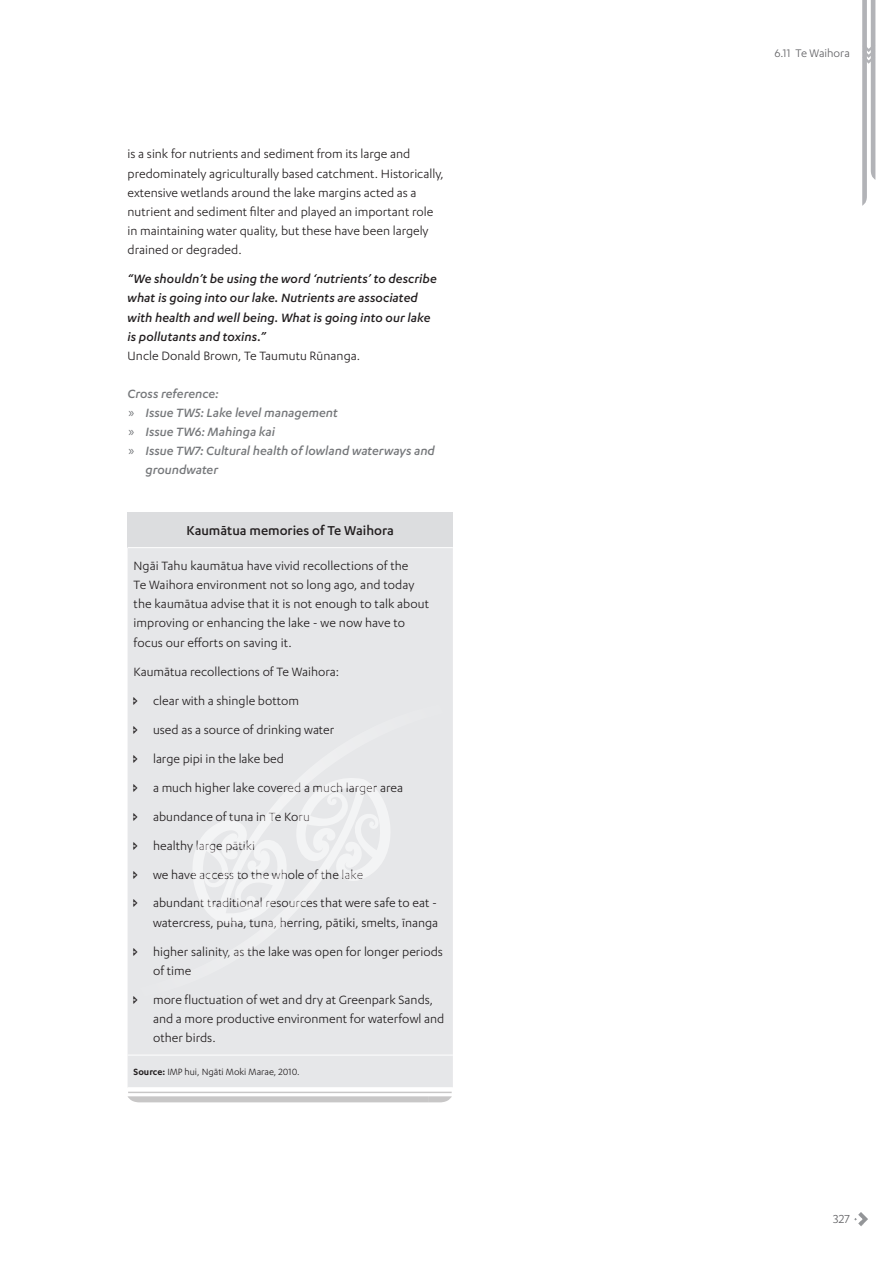
<style>
.page{position:relative;width:893px;height:1263px;background:#fff}
.page>*{position:absolute;margin:0;border:0;box-sizing:border-box;transform-origin:0 0}
.t1{font:500 15px "Karbon";color:#231f20}
.t2{font:13.95px/19.2px "Karbon";color:#231f20}
.t3{font:italic 500 13.95px/19.2px "Karbon";letter-spacing:.005em;color:#231f20}
.t4{font:italic 500 13.95px "Karbon";color:#76787b}
.t5{font:13.5px "Karbon";color:#636366}
.t6{font:12.75px "Karbon";color:#636366}
.t7{font:10.5px "Karbon";color:#231f20}
.s1{font-family:"Myriad Pro";font-weight:400;font-style:normal}
.s2{font-weight:600}
</style>
<div class="page">
<svg style="left:862px;top:0;width:13px;height:206px"></svg>
<svg style="left:854px;top:1212px;width:14px;height:14px"></svg>
<div style="left:128px;top:512px;width:325px;height:36px;background:#dcdddf"></div>
<div style="left:128px;top:548px;width:325px;height:539px;background:#e6e7e9"></div>
<svg style="left:128px;top:1091px;width:324px;height:1px"></svg>
<hr style="left:128px;top:1055px;width:325px;height:1px;background:#fff">
<hr style="left:128px;top:547px;width:325px;height:1px;background:#fff">
<svg style="left:128px;top:1096px;width:324px;height:6px;background:#cccbcb"></svg>
<hr style="left:128px;top:1092px;width:324px;height:1px;background:#231f20">
<div style="left:128px;top:770px;width:273px;height:230px;background:#e6e7e9"></div>
<svg style="left:182px;top:701px;width:271px;height:230px;fill:#e6e7e9"></svg>
<svg style="left:134px;top:696px;width:4px;height:9px"></svg>
<svg style="left:134px;top:725px;width:4px;height:9px"></svg>
<svg style="left:134px;top:754px;width:4px;height:9px"></svg>
<svg style="left:134px;top:783px;width:4px;height:8px"></svg>
<svg style="left:134px;top:812px;width:4px;height:8px"></svg>
<svg style="left:134px;top:841px;width:4px;height:8px"></svg>
<svg style="left:134px;top:870px;width:4px;height:8px"></svg>
<svg style="left:134px;top:899px;width:4px;height:8px"></svg>
<svg style="left:134px;top:947px;width:4px;height:9px"></svg>
<svg style="left:134px;top:996px;width:4px;height:8px"></svg>
<p class="t2" style="left:128px;top:144px;width:318px">is a sink for nutrients and sediment from its large and predominately agriculturally based catchment. Historically, extensive wetlands around the lake margins acted as a nutrient and sediment filter and played an important role in maintaining water quality, but these have been largely drained or degraded.</p>
<p class="t3" style="left:128px;top:269px;width:311px">“We shouldn’t be using the word ‘nutrients’ to describe what is going into our lake. Nutrients are associated with health and well being. What is going into our lake is pollutants and toxins.”</p>
<p class="t2" style="left:128px;top:346px;width:234px">Uncle Donald Brown, Te Taumutu Rūnanga.</p>
<p class="t4" style="left:128px;top:386px;width:93px">Cross reference:</p>
<p class="t4" style="left:129px;top:405px;width:211px"><span class="s1">»</span> Issue TW5: Lake level management</p>
<p class="t4" style="left:129px;top:424px;width:148px"><span class="s1">»</span> Issue TW6: Mahinga kai</p>
<p class="t4" style="left:129px;top:443px;width:308px"><span class="s1">»</span> Issue TW7: Cultural health of lowland waterways and</p>
<p class="t4" style="left:146px;top:462px;width:74px">groundwater</p>
<p class="t1" style="left:187px;top:522px;width:209px">Kaumātua memories of Te Waihora</p>
<p class="t2" style="left:134px;top:556px;width:297px">Ngāi Tahu kaumātua have vivid recollections of the<br>Te Waihora environment not so long ago, and today the kaumātua advise that it is not enough to talk about improving or enhancing the lake - we now have to focus our efforts on saving it.</p>
<p class="t2" style="left:153px;top:656px;width:286px;line-height:29px;text-indent:-20px">Kaumātua recollections of Te Waihora:<br>clear with a shingle bottom<br>used as a source of drinking water<br>large pipi in the lake bed<br>a much higher lake covered a much larger area abundance of tuna in Te Koru<br>healthy large pātiki<br>we have access to the whole of the lake<br>abundant traditional resources that were safe to eat -</p>
<p class="t2" style="left:153px;top:907px;width:291px;line-height:29px">watercress, puha, tuna, herring, pātiki, smelts, īnanga higher salinity, as the lake was open for longer periods</p>
<p class="t2" style="left:153px;top:956px;width:282px;line-height:29px">of time<br>more fluctuation of wet and dry at Greenpark Sands,</p>
<p class="t2" style="left:153px;top:1009px;width:293px">and a more productive environment for waterfowl and other birds.</p>
<p class="t7" style="left:134px;top:1066px;width:168px"><span class="s2">Source:</span> IMP hui, Ngāti Moki Marae, 2010.</p>
<p class="t6" style="left:774px;top:46px;width:77px">6.11 Te Waihora</p>
<p class="t5" style="left:833px;top:1212px;width:18px">327</p>
</div>
